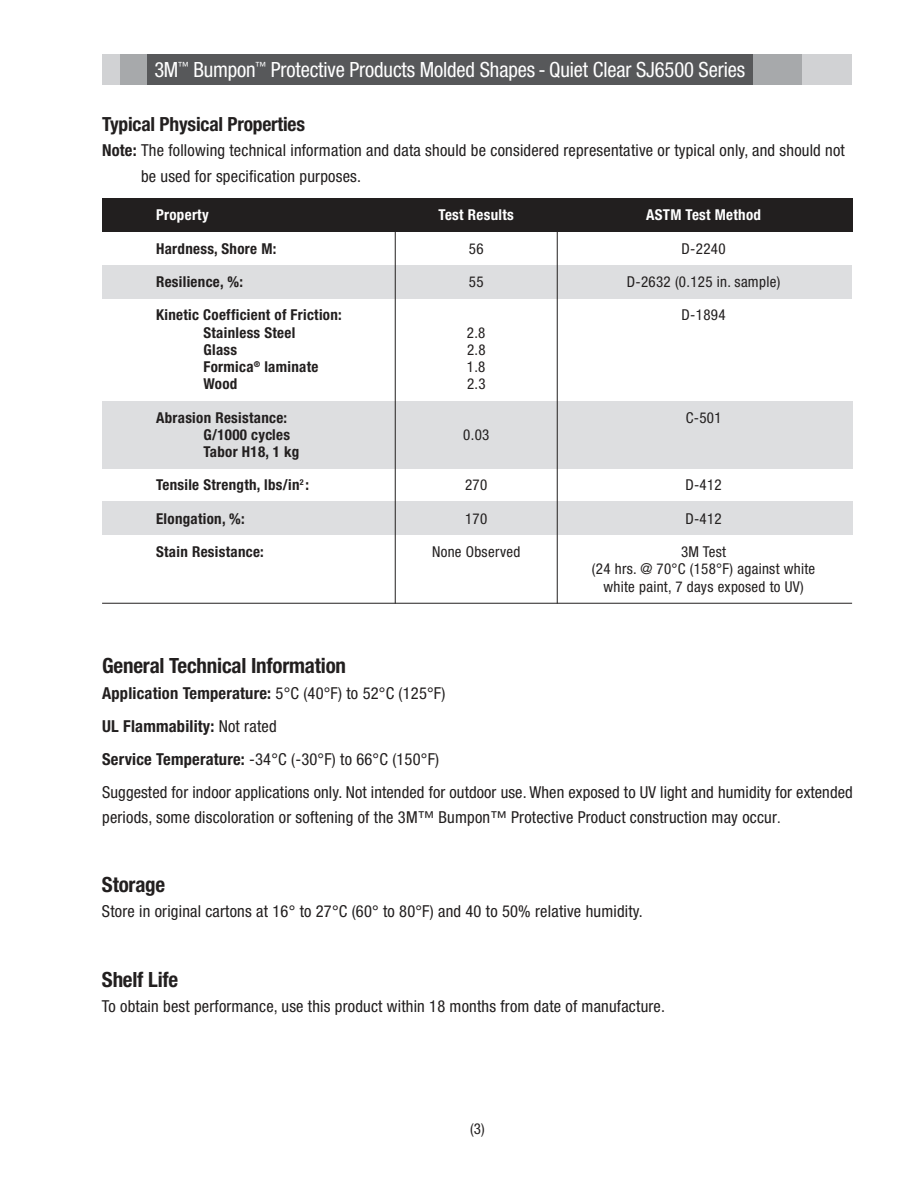
<style>
.page{position:relative;width:918px;height:1188px;background:#fff}
.page>*{position:absolute;margin:0;border:0;box-sizing:border-box;transform-origin:0 0}
.t1{font:condensed 21px "Helvetica Neue LT Std";letter-spacing:-.005em;color:#fff}
.t2{font:700 condensed 21px "Helvetica Neue LT Std";letter-spacing:-.01em;color:#221f1f}
.t3{font:700 condensed 19.5px "Helvetica Neue LT Std";letter-spacing:-.01em;color:#221f1f}
.t4{font:condensed 16.5px/33px "Helvetica Neue LT Std";letter-spacing:.01em;color:#221f1f}
.t5{font:700 condensed 15px "Helvetica Neue LT Std";letter-spacing:.02em;color:#221f1f}
.t6{font:condensed 15px/17.2px "Helvetica Neue LT Std";letter-spacing:.02em;color:#221f1f;text-align:center}
.t7{font:700 condensed 15px "Helvetica Neue LT Std";letter-spacing:.02em;color:#fff}
.s1{font-weight:700}
.s2{font-size:15px}
</style>
<div class="page">
<div style="left:102px;top:199px;width:750px;height:33px;background:#221f1f"></div>
<div style="left:102px;top:265px;width:750px;height:33px;background:#dddee0"></div>
<div style="left:102px;top:401px;width:750px;height:67px;background:#dddee0"></div>
<div style="left:102px;top:502px;width:750px;height:33px;background:#dddee0"></div>
<hr style="left:102px;top:603px;width:750px;height:1px;background:#221f1f">
<hr style="left:395px;top:229px;width:1px;height:375px;background:#221f1f">
<hr style="left:557px;top:229px;width:1px;height:375px;background:#221f1f">
<div style="left:802px;top:54px;width:50px;height:30px;background:#d1d2d4"></div>
<div style="left:752px;top:54px;width:50px;height:30px;background:#a7a9ab"></div>
<div style="left:102px;top:54px;width:18px;height:30px;background:#d1d2d4"></div>
<div style="left:120px;top:54px;width:27px;height:30px;background:#a7a9ab"></div>
<div style="left:147px;top:54px;width:606px;height:30px;background:#57585a"></div>
<p class="t1" style="left:154px;top:61px;width:592px">3M<sup>™</sup> Bumpon<sup>™</sup> Protective Products Molded Shapes - Quiet Clear SJ6500 Series</p>
<p class="t3" style="left:102px;top:117px;width:205px">Typical Physical Properties</p>
<p class="t4" style="left:141px;top:139px;width:705px;line-height:25.5px;text-indent:-39px"><span class="s1">Note:</span> The following technical information and data should be considered representative or typical only, and should not be used for specification purposes.</p>
<p class="t7" style="left:156px;top:210px;width:54px">Property</p>
<p class="t7" style="left:439px;top:210px;width:77px">Test Results</p>
<p class="t7" style="left:646px;top:210px;width:116px">ASTM Test Method</p>
<p class="t5" style="left:156px;top:243px;width:122px">Hardness, Shore M:</p>
<p class="t6" style="left:469px;top:241px;width:16px">56</p>
<p class="t6" style="left:682px;top:241px;width:45px">D-2240</p>
<p class="t5" style="left:156px;top:276px;width:88px">Resilience, %:</p>
<p class="t6" style="left:469px;top:274px;width:16px">55</p>
<p class="t6" style="left:627px;top:274px;width:155px">D-2632 (0.125 in. sample)</p>
<p class="t5" style="left:156px;top:309px;width:187px">Kinetic Coefficient of Friction:</p>
<p class="t6" style="left:682px;top:308px;width:45px">D-1894</p>
<p class="t5" style="left:204px;top:327px;width:93px">Stainless Steel</p>
<p class="t6" style="left:467px;top:325px;width:20px">2.8</p>
<p class="t5" style="left:204px;top:344px;width:35px">Glass</p>
<p class="t6" style="left:467px;top:342px;width:20px">2.8</p>
<p class="t5" style="left:204px;top:361px;width:116px">Formica<sup>®</sup> laminate</p>
<p class="t6" style="left:467px;top:359px;width:20px">1.8</p>
<p class="t5" style="left:204px;top:378px;width:35px">Wood</p>
<p class="t6" style="left:467px;top:377px;width:20px">2.3</p>
<p class="t5" style="left:156px;top:412px;width:133px">Abrasion Resistance:</p>
<p class="t6" style="left:686px;top:410px;width:37px">C-501</p>
<p class="t5" style="left:204px;top:429px;width:88px">G/1000 cycles</p>
<p class="t6" style="left:463px;top:427px;width:28px">0.03</p>
<p class="t5" style="left:204px;top:446px;width:97px">Tabor H18, 1 kg</p>
<p class="t5" style="left:156px;top:480px;width:154px">Tensile Strength, lbs/in<sup>2</sup> :</p>
<p class="t6" style="left:465px;top:478px;width:24px">270</p>
<p class="t6" style="left:685px;top:478px;width:38px">D-412</p>
<p class="t5" style="left:156px;top:513px;width:90px">Elongation, %:</p>
<p class="t6" style="left:465px;top:511px;width:24px">170</p>
<p class="t6" style="left:685px;top:511px;width:38px">D-412</p>
<p class="t5" style="left:156px;top:546px;width:109px">Stain Resistance:</p>
<p class="t6" style="left:432px;top:544px;width:90px">None Observed</p>
<p class="t6" style="left:592px;top:544px;width:225px">3M Test<br>(24 hrs. @ 70°C (158°F) against white white paint, 7 days exposed to UV)</p>
<p class="t2" style="left:102px;top:658px;width:245px">General Technical Information</p>
<p class="t4" style="left:102px;top:678px;width:752px"><span class="s1">Application Temperature:</span> 5°C (40°F) to 52°C (125°F)<br><span class="s1">UL Flammability:</span> Not rated<br><span class="s1">Service Temperature:</span> -34°C (-30°F) to 66°C (150°F)<br>Suggested for indoor applications only. Not intended for outdoor use. When exposed to UV light and humidity for extended</p>
<p class="t4" style="left:102px;top:802px;width:680px">periods, some discoloration or softening of the 3M™ Bumpon™ Protective Product construction may occur<span class="s2">.</span></p>
<p class="t2" style="left:102px;top:876px;width:65px">Storage</p>
<p class="t4" style="left:102px;top:896px;width:542px">Store in original cartons at 16° to 27°C (60° to 80°F) and 40 to 50% relative humidity.</p>
<p class="t2" style="left:102px;top:971px;width:78px">Shelf Life</p>
<p class="t4" style="left:102px;top:991px;width:565px">To obtain best performance, use this product within 18 months from date of manufacture.</p>
<p class="t6" style="left:470px;top:1121px;width:16px">(3)</p>
</div>
